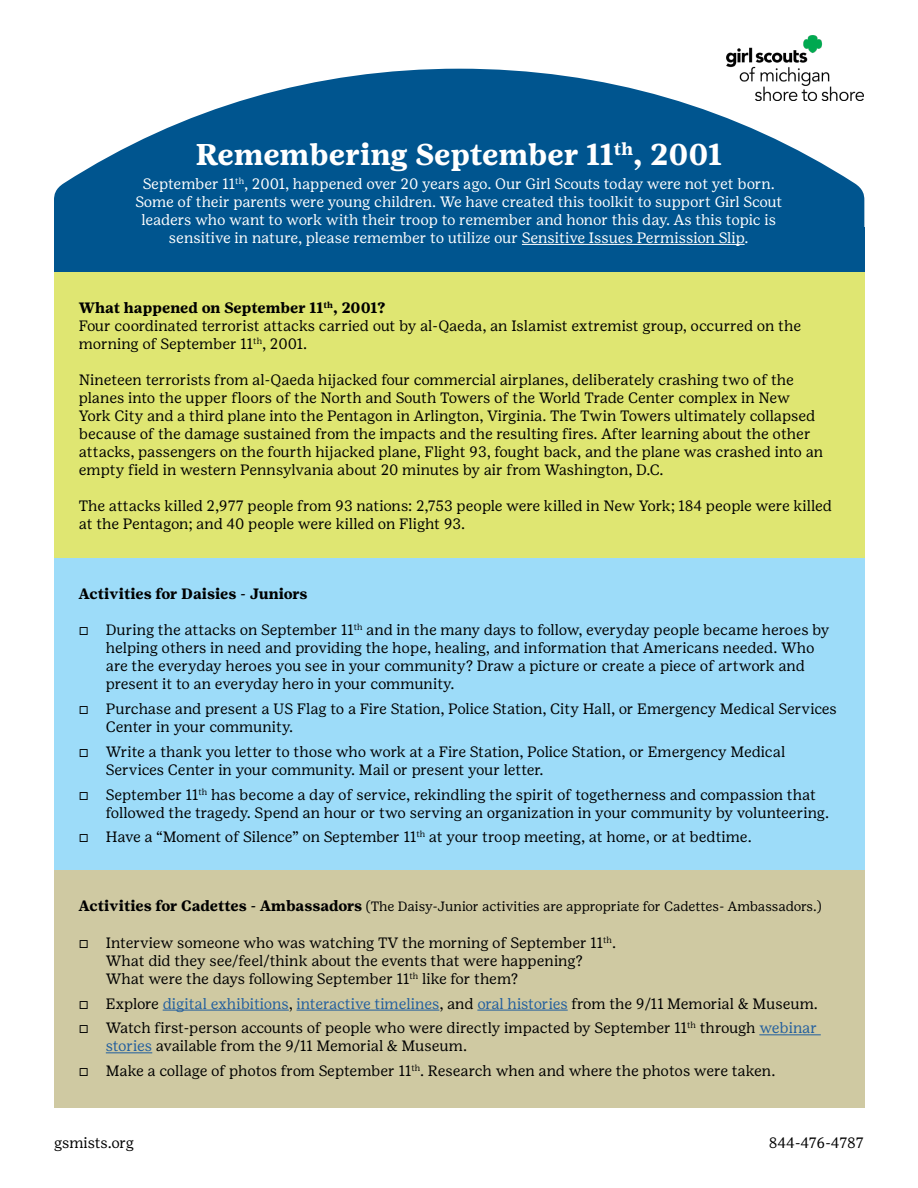
<style>
.page{position:relative;width:918px;height:1188px;background:#fff}
.page>*{position:absolute;margin:0;border:0;box-sizing:border-box;transform-origin:0 0}
.t1{font:700 30px "Girl Scout Text";color:#fff}
.t2{font:15px/18px "Girl Scout Text";letter-spacing:-.005em;color:#000}
.t3{font:15px/18px "Girl Scout Text";color:#fff;text-align:center}
.t4{font:700 15px "Girl Scout Text";color:#000}
.t5{font:13.5px "Girl Scout Text";letter-spacing:-.01em;color:#000}
.s1{font-weight:700}
.s2{font-weight:700;font-size:15px}
.s3{color:#215e9e}
</style>
<div class="page">
<svg style="left:54px;top:69px;width:810px;height:203px;fill:#00558f"></svg>
<hr style="left:522px;top:244px;width:223px;height:1px;background:#fff">
<div style="left:54px;top:272px;width:810px;height:290px;background:#dfe672"></div>
<div style="left:54px;top:559px;width:810px;height:317px;background:#9ddcf9"></div>
<div style="left:54px;top:870px;width:810px;height:237px;background:#cfc9a2"></div>
<hr style="left:163px;top:1010px;width:126px;height:1px;background:#215e9e">
<hr style="left:297px;top:1010px;width:142px;height:1px;background:#215e9e">
<hr style="left:477px;top:1010px;width:91px;height:1px;background:#215e9e">
<hr style="left:759px;top:1034px;width:62px;height:1px;background:#215e9e">
<hr style="left:106px;top:1052px;width:46px;height:1px;background:#215e9e">
<img style="left:726px;top:36px;width:138px;height:64px">
<h1 class="t1" style="left:196px;top:136px;width:528px">Remembering September 11<sup>th</sup>, 2001</h1>
<p class="t3" style="left:135px;top:174px;width:648px">September 11<sup>th</sup>, 2001, happened over 20 years ago. Our Girl Scouts today were not yet born.<br>Some of their parents were young children. We have created this toolkit to support Girl Scout leaders who want to work with their troop to remember and honor this day. As this topic is sensitive in nature, please remember to utilize our Sensitive Issues Permission Slip.</p>
<p class="t2" style="left:79px;top:299px;width:724px"><span class="s1">What happened on September 11</span><sup>th</sup><span class="s1">, 2001?<br></span>Four coordinated terrorist attacks carried out by al-Qaeda, an Islamist extremist group, occurred on the morning of September 11<sup>th</sup>, 2001.</p>
<p class="t2" style="left:79px;top:371px;width:746px">Nineteen terrorists from al-Qaeda hijacked four commercial airplanes, deliberately crashing two of the planes into the upper floors of the North and South Towers of the World Trade Center complex in New York City and a third plane into the Pentagon in Arlington, Virginia. The Twin Towers ultimately collapsed because of the damage sustained from the impacts and the resulting fires. After learning about the other attacks, passengers on the fourth hijacked plane, Flight 93, fought back, and the plane was crashed into an empty field in western Pennsylvania about 20 minutes by air from Washington, D.C.</p>
<p class="t2" style="left:79px;top:497px;width:755px">The attacks killed 2,977 people from 93 nations: 2,753 people were killed in New York; 184 people were killed at the Pentagon; and 40 people were killed on Flight 93.</p>
<p class="t4" style="left:79px;top:585px;width:230px">Activities for Daisies - Juniors</p>
<p class="t2" style="left:106px;top:621px;width:725px">During the attacks on September 11<sup>th</sup> and in the many days to follow, everyday people became heroes by helping others in need and providing the hope, healing, and information that Americans needed. Who are the everyday heroes you see in your community? Draw a picture or create a piece of artwork and present it to an everyday hero in your community.</p>
<p class="t2" style="left:106px;top:700px;width:733px">Purchase and present a US Flag to a Fire Station, Police Station, City Hall, or Emergency Medical Services<br>Center in your community.</p>
<p class="t2" style="left:106px;top:743px;width:681px">Write a thank you letter to those who work at a Fire Station, Police Station, or Emergency Medical<br>Services Center in your community. Mail or present your letter.</p>
<p class="t2" style="left:106px;top:785px;width:725px">September 11<sup>th</sup> has become a day of service, rekindling the spirit of togetherness and compassion that followed the tragedy. Spend an hour or two serving an organization in your community by volunteering.</p>
<p class="t2" style="left:106px;top:828px;width:647px">Have a “Moment of Silence” on September 11<sup>th</sup> at your troop meeting, at home, or at bedtime.</p>
<p class="t5" style="left:79px;top:898px;width:744px"><span class="s2">Activities for Cadettes - Ambassadors</span> (The Daisy-Junior activities are appropriate for Cadettes- Ambassadors.)</p>
<p class="t2" style="left:106px;top:933px;width:512px">Interview someone who was watching TV the morning of September 11<sup>th</sup>.<br>What did they see/feel/think about the events that were happening?<br>What were the days following September 11<sup>th</sup> like for them?</p>
<p class="t2" style="left:106px;top:991px;width:714px;line-height:24.8px">Explore <span class="s3">digital exhibitions</span>, <span class="s3">interactive timelines</span>, and <span class="s3">oral histories</span> from the 9/11 Memorial &amp; Museum.<br>Watch first-person accounts of people who were directly impacted by September 11<sup>th</sup> through <span class="s3">webinar</span></p>
<p class="t2" style="left:106px;top:1033px;width:671px;line-height:24.8px"><span class="s3">stories</span> available from the 9/11 Memorial &amp; Museum.<br>Make a collage of photos from September 11<sup>th</sup>. Research when and where the photos were taken.</p>
<p class="t2" style="left:54px;top:1134px;width:81px">gsmists.org</p>
<p class="t2" style="left:769px;top:1134px;width:97px">844-476-4787</p>
</div>
